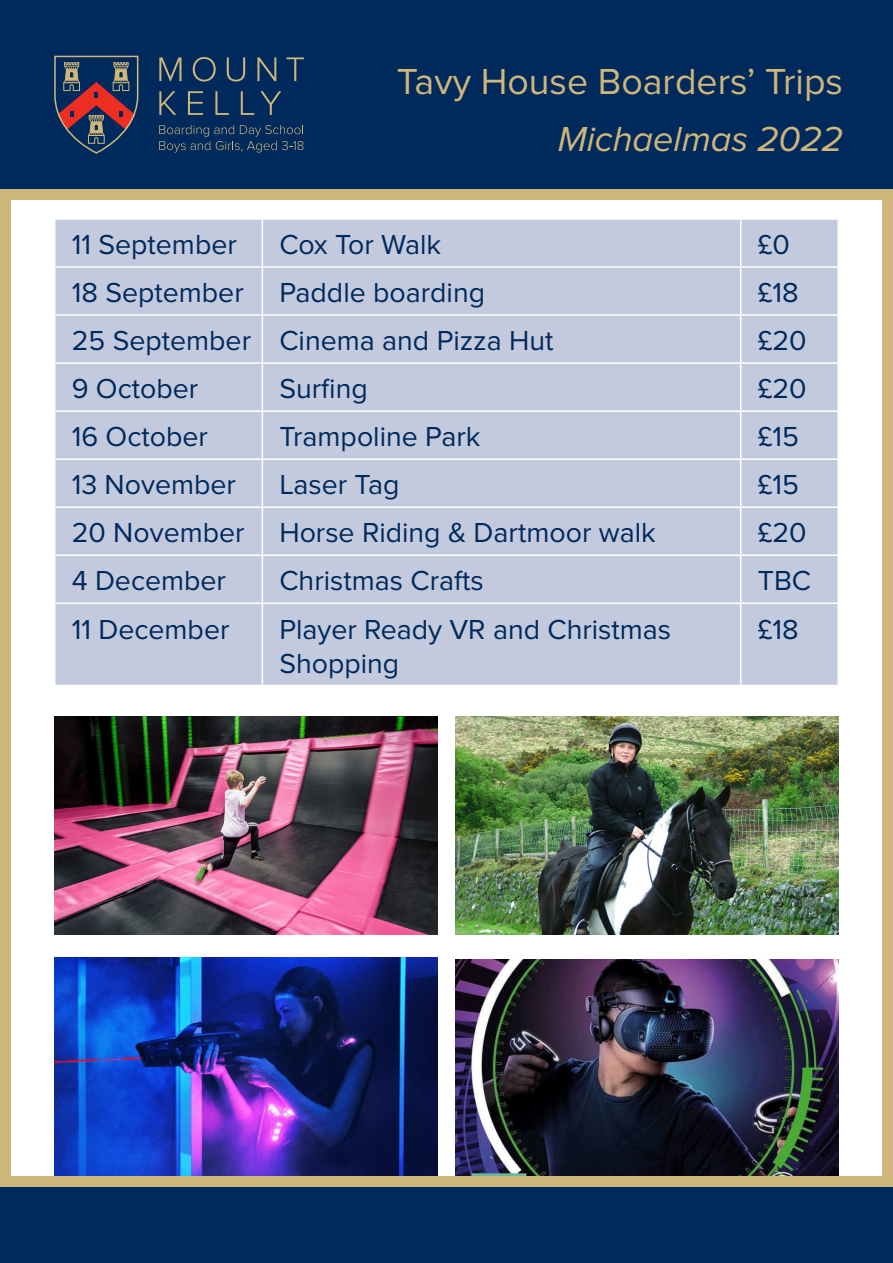
<style>
.page{position:relative;width:893px;height:1263px;background:#fff}
.page>*{position:absolute;margin:0;border:0;box-sizing:border-box;transform-origin:0 0}
.t1{font:37.5px "Proxima Nova";color:#cfb67a}
.t2{font:italic 36px "Proxima Nova";color:#cfb67a}
.t3{font:28.5px/34.2px "Proxima Nova";color:#00295c}
</style>
<div class="page">
<div style="left:0;top:0;width:893px;height:189px;background:#00295c"></div>
<svg style="left:159px;top:57px;width:22px;height:24px"></svg>
<svg style="left:193px;top:57px;width:23px;height:24px"></svg>
<svg style="left:227px;top:57px;width:18px;height:24px"></svg>
<svg style="left:257px;top:57px;width:19px;height:24px"></svg>
<svg style="left:287px;top:57px;width:17px;height:24px"></svg>
<svg style="left:159px;top:91px;width:17px;height:24px"></svg>
<svg style="left:188px;top:91px;width:15px;height:24px"></svg>
<svg style="left:215px;top:91px;width:14px;height:24px"></svg>
<svg style="left:241px;top:91px;width:13px;height:24px"></svg>
<svg style="left:260px;top:91px;width:21px;height:24px"></svg>
<svg style="left:159px;top:125px;width:145px;height:28px"></svg>
<svg style="left:54px;top:56px;width:85px;height:98px"></svg>
<div style="left:0;top:189px;width:893px;height:11px;background:#cfb67a"></div>
<div style="left:0;top:1186px;width:893px;height:77px;background:#00295c"></div>
<div style="left:0;top:1176px;width:893px;height:10px;background:#cfb67a"></div>
<div style="left:0;top:199px;width:11px;height:977px;background:#cfb67a"></div>
<div style="left:882px;top:199px;width:11px;height:977px;background:#cfb67a"></div>
<div style="left:56px;top:220px;width:781px;height:465px;background:#c3cadd"></div>
<hr style="left:262px;top:220px;width:1px;height:46px;background:#fff">
<hr style="left:740px;top:220px;width:1px;height:46px;background:#fff">
<hr style="left:54px;top:266px;width:208px;height:2px;background:#fff">
<hr style="left:262px;top:266px;width:479px;height:2px;background:#fff">
<hr style="left:262px;top:268px;width:1px;height:46px;background:#fff">
<hr style="left:741px;top:266px;width:98px;height:2px;background:#fff">
<hr style="left:740px;top:268px;width:1px;height:46px;background:#fff">
<hr style="left:54px;top:314px;width:208px;height:2px;background:#fff">
<hr style="left:262px;top:314px;width:479px;height:2px;background:#fff">
<hr style="left:262px;top:316px;width:1px;height:46px;background:#fff">
<hr style="left:741px;top:314px;width:98px;height:2px;background:#fff">
<hr style="left:740px;top:316px;width:1px;height:46px;background:#fff">
<hr style="left:54px;top:362px;width:208px;height:2px;background:#fff">
<hr style="left:262px;top:362px;width:479px;height:2px;background:#fff">
<hr style="left:262px;top:364px;width:1px;height:46px;background:#fff">
<hr style="left:741px;top:362px;width:98px;height:2px;background:#fff">
<hr style="left:740px;top:364px;width:1px;height:46px;background:#fff">
<hr style="left:54px;top:410px;width:208px;height:2px;background:#fff">
<hr style="left:262px;top:410px;width:479px;height:2px;background:#fff">
<hr style="left:262px;top:412px;width:1px;height:46px;background:#fff">
<hr style="left:741px;top:410px;width:98px;height:2px;background:#fff">
<hr style="left:740px;top:412px;width:1px;height:46px;background:#fff">
<hr style="left:54px;top:458px;width:208px;height:2px;background:#fff">
<hr style="left:262px;top:458px;width:479px;height:2px;background:#fff">
<hr style="left:262px;top:460px;width:1px;height:46px;background:#fff">
<hr style="left:741px;top:458px;width:98px;height:2px;background:#fff">
<hr style="left:740px;top:460px;width:1px;height:46px;background:#fff">
<hr style="left:54px;top:506px;width:208px;height:2px;background:#fff">
<hr style="left:262px;top:506px;width:479px;height:2px;background:#fff">
<hr style="left:262px;top:508px;width:1px;height:46px;background:#fff">
<hr style="left:741px;top:506px;width:98px;height:2px;background:#fff">
<hr style="left:740px;top:508px;width:1px;height:46px;background:#fff">
<hr style="left:54px;top:554px;width:208px;height:2px;background:#fff">
<hr style="left:262px;top:554px;width:479px;height:2px;background:#fff">
<hr style="left:262px;top:556px;width:1px;height:46px;background:#fff">
<hr style="left:741px;top:554px;width:98px;height:2px;background:#fff">
<hr style="left:740px;top:556px;width:1px;height:46px;background:#fff">
<hr style="left:54px;top:602px;width:208px;height:2px;background:#fff">
<hr style="left:262px;top:602px;width:479px;height:2px;background:#fff">
<hr style="left:262px;top:604px;width:1px;height:81px;background:#fff">
<hr style="left:741px;top:602px;width:98px;height:2px;background:#fff">
<hr style="left:740px;top:604px;width:1px;height:81px;background:#fff">
<img style="left:456px;top:959px;width:383px;height:217px">
<img style="left:54px;top:716px;width:383px;height:219px">
<img style="left:456px;top:716px;width:383px;height:219px">
<img style="left:54px;top:958px;width:383px;height:218px">
<h1 class="t1" style="left:397px;top:60px;width:448px">Tavy House Boarders’ Trips</h1>
<p class="t2" style="left:558px;top:119px;width:287px">Michaelmas 2022</p>
<p class="t3" style="left:72px;top:229px;width:167px">11 September</p>
<p class="t3" style="left:279px;top:229px;width:163px">Cox Tor Walk</p>
<p class="t3" style="left:758px;top:229px;width:34px">£0</p>
<p class="t3" style="left:72px;top:277px;width:173px">18 September</p>
<p class="t3" style="left:279px;top:277px;width:207px">Paddle boarding</p>
<p class="t3" style="left:758px;top:277px;width:42px">£18</p>
<p class="t3" style="left:72px;top:325px;width:483px">25 September Cinema and Pizza Hut</p>
<p class="t3" style="left:758px;top:325px;width:50px">£20</p>
<p class="t3" style="left:72px;top:373px;width:128px">9 October</p>
<p class="t3" style="left:279px;top:373px;width:90px">Surfing</p>
<p class="t3" style="left:758px;top:373px;width:50px">£20</p>
<p class="t3" style="left:72px;top:421px;width:138px">16 October</p>
<p class="t3" style="left:279px;top:421px;width:203px">Trampoline Park</p>
<p class="t3" style="left:758px;top:421px;width:43px">£15</p>
<p class="t3" style="left:72px;top:469px;width:166px">13 November</p>
<p class="t3" style="left:279px;top:469px;width:122px">Laser Tag</p>
<p class="t3" style="left:758px;top:469px;width:43px">£15</p>
<p class="t3" style="left:72px;top:517px;width:585px">20 November Horse Riding &amp; Dartmoor walk</p>
<p class="t3" style="left:758px;top:517px;width:50px">£20</p>
<p class="t3" style="left:72px;top:565px;width:156px">4 December</p>
<p class="t3" style="left:279px;top:565px;width:206px">Christmas Crafts</p>
<p class="t3" style="left:758px;top:565px;width:55px">TBC</p>
<p class="t3" style="left:72px;top:613px;width:159px">11 December</p>
<p class="t3" style="left:279px;top:613px;width:393px">Player Ready VR and Christmas<br>Shopping</p>
<p class="t3" style="left:758px;top:613px;width:42px">£18</p>
</div>
